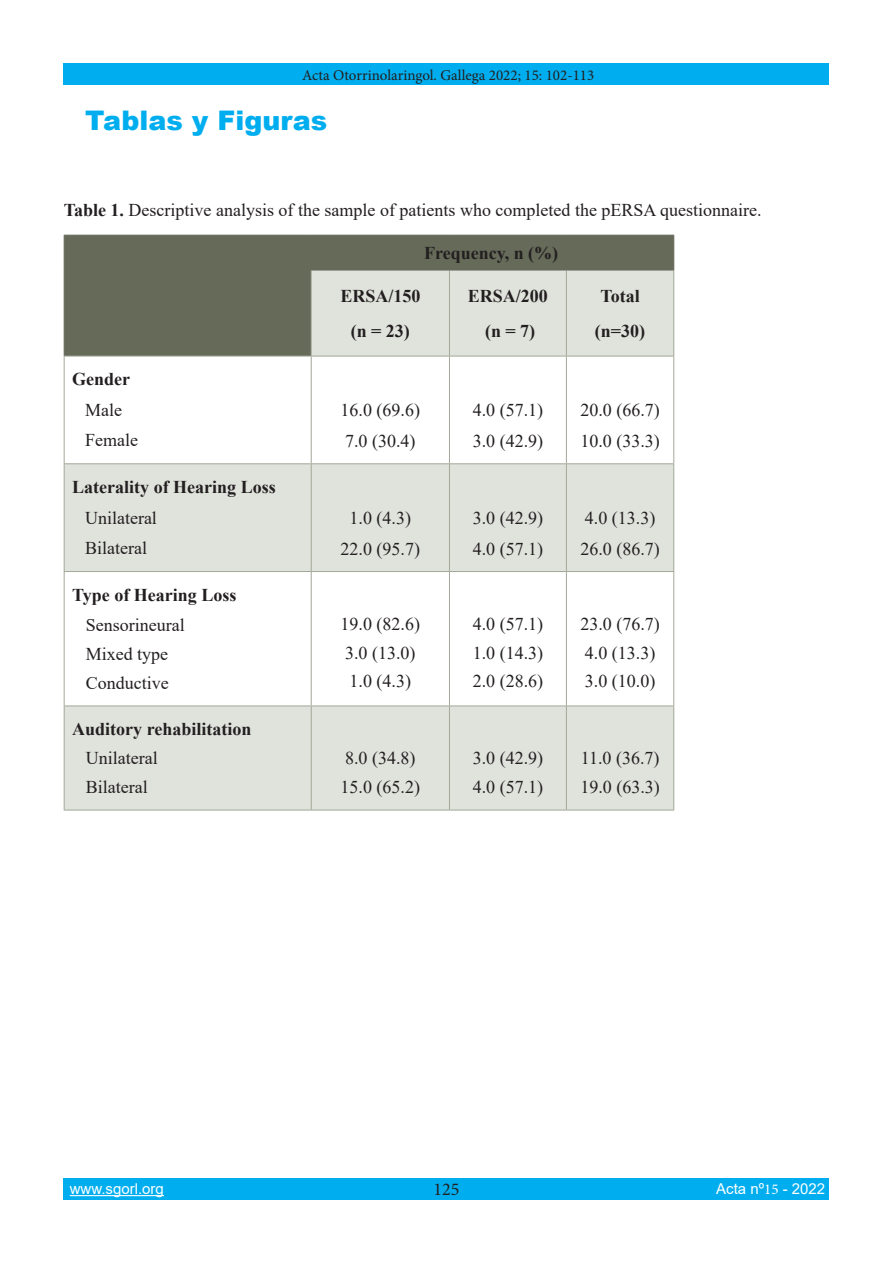
<style>
.page{position:relative;width:893px;height:1263px;background:#fff}
.page>*{position:absolute;margin:0;border:0;box-sizing:border-box;transform-origin:0 0}
.parrafoTITULOsgorl{font:900 27px "Arial";color:#00aeef}
.ParrafoTEXTOsgorl{font:18px "Times New Roman";color:#231f20}
.t1{font:700 18px "Times New Roman";color:#231f20}
.t2{font:18px "Minion Pro";color:#231f20}
.t3{font:15px "Minion Pro";color:#231f20}
.t4{font:15px "Arial";color:#fff}
.s1{font-weight:700}
.s2{font-family:"Minion Pro"}
</style>
<div class="page">
<div style="left:64px;top:64px;width:765px;height:21px;background:#00aeef"></div>
<div style="left:64px;top:1178px;width:765px;height:21px;background:#00aeef"></div>
<hr style="left:70px;top:1195px;width:94px;height:1px;background:#fff">
<div style="left:65px;top:236px;width:608px;height:34px;background:#656a59"></div>
<svg style="left:65px;top:270px;width:608px;height:540px;fill:#e0e2dc"></svg>
<hr style="left:311px;top:270px;width:1px;height:86px;background:#a3a898">
<hr style="left:449px;top:270px;width:1px;height:86px;background:#a3a898">
<hr style="left:566px;top:270px;width:1px;height:86px;background:#a3a898">
<hr style="left:673px;top:270px;width:1px;height:86px;background:#a3a898">
<hr style="left:64px;top:356px;width:247px;height:1px;background:#a3a898">
<hr style="left:64px;top:356px;width:1px;height:107px;background:#a3a898">
<hr style="left:311px;top:356px;width:138px;height:1px;background:#a3a898">
<hr style="left:311px;top:356px;width:1px;height:107px;background:#a3a898">
<hr style="left:449px;top:356px;width:117px;height:1px;background:#a3a898">
<hr style="left:449px;top:356px;width:1px;height:107px;background:#a3a898">
<hr style="left:566px;top:356px;width:108px;height:1px;background:#a3a898">
<hr style="left:566px;top:356px;width:1px;height:107px;background:#a3a898">
<hr style="left:673px;top:356px;width:1px;height:107px;background:#a3a898">
<hr style="left:64px;top:463px;width:247px;height:1px;background:#a3a898">
<hr style="left:64px;top:464px;width:1px;height:107px;background:#a3a898">
<hr style="left:311px;top:463px;width:138px;height:1px;background:#a3a898">
<hr style="left:311px;top:464px;width:1px;height:107px;background:#a3a898">
<hr style="left:449px;top:463px;width:117px;height:1px;background:#a3a898">
<hr style="left:449px;top:464px;width:1px;height:107px;background:#a3a898">
<hr style="left:566px;top:463px;width:108px;height:1px;background:#a3a898">
<hr style="left:566px;top:464px;width:1px;height:107px;background:#a3a898">
<hr style="left:673px;top:464px;width:1px;height:107px;background:#a3a898">
<hr style="left:64px;top:571px;width:247px;height:1px;background:#a3a898">
<hr style="left:64px;top:572px;width:1px;height:133px;background:#a3a898">
<hr style="left:311px;top:571px;width:138px;height:1px;background:#a3a898">
<hr style="left:311px;top:572px;width:1px;height:133px;background:#a3a898">
<hr style="left:449px;top:571px;width:117px;height:1px;background:#a3a898">
<hr style="left:449px;top:572px;width:1px;height:133px;background:#a3a898">
<hr style="left:566px;top:571px;width:108px;height:1px;background:#a3a898">
<hr style="left:566px;top:572px;width:1px;height:133px;background:#a3a898">
<hr style="left:673px;top:572px;width:1px;height:133px;background:#a3a898">
<hr style="left:64px;top:705px;width:247px;height:1px;background:#a3a898">
<hr style="left:64px;top:706px;width:1px;height:104px;background:#a3a898">
<hr style="left:311px;top:705px;width:138px;height:1px;background:#a3a898">
<hr style="left:311px;top:706px;width:1px;height:104px;background:#a3a898">
<hr style="left:449px;top:705px;width:117px;height:1px;background:#a3a898">
<hr style="left:449px;top:706px;width:1px;height:104px;background:#a3a898">
<hr style="left:566px;top:705px;width:108px;height:1px;background:#a3a898">
<hr style="left:566px;top:706px;width:1px;height:104px;background:#a3a898">
<hr style="left:673px;top:706px;width:1px;height:104px;background:#a3a898">
<hr style="left:64px;top:810px;width:247px;height:1px;background:#a3a898">
<hr style="left:311px;top:810px;width:138px;height:1px;background:#a3a898">
<hr style="left:449px;top:810px;width:117px;height:1px;background:#a3a898">
<hr style="left:566px;top:810px;width:108px;height:1px;background:#a3a898">
<hr style="left:64px;top:236px;width:1px;height:34px;background:#656a59">
<hr style="left:64px;top:270px;width:1px;height:86px;background:#656a59">
<hr style="left:64px;top:235px;width:247px;height:1px;background:#656a59">
<hr style="left:311px;top:235px;width:138px;height:1px;background:#656a59">
<hr style="left:449px;top:235px;width:117px;height:1px;background:#656a59">
<hr style="left:566px;top:235px;width:108px;height:1px;background:#656a59">
<hr style="left:673px;top:236px;width:1px;height:34px;background:#656a59">
<hr style="left:311px;top:270px;width:138px;height:1px;background:#656a59">
<hr style="left:449px;top:270px;width:117px;height:1px;background:#656a59">
<hr style="left:566px;top:270px;width:108px;height:1px;background:#656a59">
<p class="t3" style="left:302px;top:65px;width:294px">Acta Otorrinolaringol. Gallega 2022; 15: 102-113</p>
<p class="parrafoTITULOsgorl" style="left:85px;top:100px;width:244px">Tablas y Figuras</p>
<p class="ParrafoTEXTOsgorl" style="left:64px;top:197px;width:699px"><span class="s1">Table 1.</span> Descriptive analysis of the sample of patients who completed the pERSA questionnaire.</p>
<p class="t1" style="left:424px;top:240px;width:136px">Frequency, n (%)</p>
<p class="t1" style="left:340px;top:283px;width:82px">ERSA/150</p>
<p class="t1" style="left:351px;top:318px;width:61px">(n = 23)</p>
<p class="t1" style="left:468px;top:283px;width:82px">ERSA/200</p>
<p class="t1" style="left:485px;top:318px;width:52px">(n = 7)</p>
<p class="t1" style="left:600px;top:283px;width:41px">Total</p>
<p class="t1" style="left:595px;top:318px;width:52px">(n=30)</p>
<p class="t1" style="left:72px;top:366px;width:59px">Gender</p>
<p class="ParrafoTEXTOsgorl" style="left:85px;top:397px;width:38px">Male</p>
<p class="ParrafoTEXTOsgorl" style="left:85px;top:428px;width:54px">Female</p>
<p class="t1" style="left:72px;top:474px;width:205px">Laterality of Hearing Loss</p>
<p class="ParrafoTEXTOsgorl" style="left:85px;top:505px;width:73px">Unilateral</p>
<p class="ParrafoTEXTOsgorl" style="left:85px;top:535px;width:63px">Bilateral</p>
<p class="t1" style="left:72px;top:582px;width:166px">Type of Hearing Loss</p>
<p class="ParrafoTEXTOsgorl" style="left:86px;top:613px;width:100px">Sensorineural</p>
<p class="ParrafoTEXTOsgorl" style="left:86px;top:641px;width:84px">Mixed type</p>
<p class="ParrafoTEXTOsgorl" style="left:86px;top:670px;width:84px">Conductive</p>
<p class="t1" style="left:72px;top:716px;width:181px">Auditory rehabilitation</p>
<p class="ParrafoTEXTOsgorl" style="left:86px;top:745px;width:73px">Unilateral</p>
<p class="ParrafoTEXTOsgorl" style="left:86px;top:774px;width:63px">Bilateral</p>
<p class="ParrafoTEXTOsgorl" style="left:341px;top:397px;width:81px">16.0 (69.6)</p>
<p class="ParrafoTEXTOsgorl" style="left:345px;top:428px;width:72px">7.0 (30.4)</p>
<p class="ParrafoTEXTOsgorl" style="left:350px;top:505px;width:63px">1.0 (4.3)</p>
<p class="ParrafoTEXTOsgorl" style="left:341px;top:536px;width:81px">22.0 (95.7)</p>
<p class="ParrafoTEXTOsgorl" style="left:341px;top:611px;width:81px">19.0 (82.6)</p>
<p class="ParrafoTEXTOsgorl" style="left:345px;top:640px;width:72px">3.0 (13.0)</p>
<p class="ParrafoTEXTOsgorl" style="left:350px;top:669px;width:63px">1.0 (4.3)</p>
<p class="ParrafoTEXTOsgorl" style="left:345px;top:745px;width:72px">8.0 (34.8)</p>
<p class="ParrafoTEXTOsgorl" style="left:341px;top:774px;width:81px">15.0 (65.2)</p>
<p class="ParrafoTEXTOsgorl" style="left:473px;top:397px;width:72px">4.0 (57.1)</p>
<p class="ParrafoTEXTOsgorl" style="left:473px;top:428px;width:72px">3.0 (42.9)</p>
<p class="ParrafoTEXTOsgorl" style="left:473px;top:505px;width:72px">3.0 (42.9)</p>
<p class="ParrafoTEXTOsgorl" style="left:473px;top:536px;width:72px">4.0 (57.1)</p>
<p class="ParrafoTEXTOsgorl" style="left:473px;top:611px;width:72px">4.0 (57.1)</p>
<p class="ParrafoTEXTOsgorl" style="left:473px;top:640px;width:72px">1.0 (14.3)</p>
<p class="ParrafoTEXTOsgorl" style="left:473px;top:669px;width:72px">2.0 (28.6)</p>
<p class="ParrafoTEXTOsgorl" style="left:473px;top:745px;width:72px">3.0 (42.9)</p>
<p class="ParrafoTEXTOsgorl" style="left:473px;top:774px;width:72px">4.0 (57.1)</p>
<p class="ParrafoTEXTOsgorl" style="left:580px;top:397px;width:81px">20.0 (66.7)</p>
<p class="ParrafoTEXTOsgorl" style="left:580px;top:428px;width:81px">10.0 (33.3)</p>
<p class="ParrafoTEXTOsgorl" style="left:585px;top:505px;width:72px">4.0 (13.3)</p>
<p class="ParrafoTEXTOsgorl" style="left:580px;top:536px;width:81px">26.0 (86.7)</p>
<p class="ParrafoTEXTOsgorl" style="left:580px;top:611px;width:81px">23.0 (76.7)</p>
<p class="ParrafoTEXTOsgorl" style="left:585px;top:640px;width:72px">4.0 (13.3)</p>
<p class="ParrafoTEXTOsgorl" style="left:585px;top:669px;width:72px">3.0 (10.0)</p>
<p class="ParrafoTEXTOsgorl" style="left:581px;top:745px;width:80px">11.0 (36.7)</p>
<p class="ParrafoTEXTOsgorl" style="left:580px;top:774px;width:81px">19.0 (63.3)</p>
<p class="t4" style="left:70px;top:1178px;width:96px">www.sgorl.org</p>
<p class="t2" style="left:433px;top:1177px;width:27px">125</p>
<p class="t4" style="left:716px;top:1178px;width:111px">Acta nº<span class="s2">15</span> - 2022</p>
</div>
